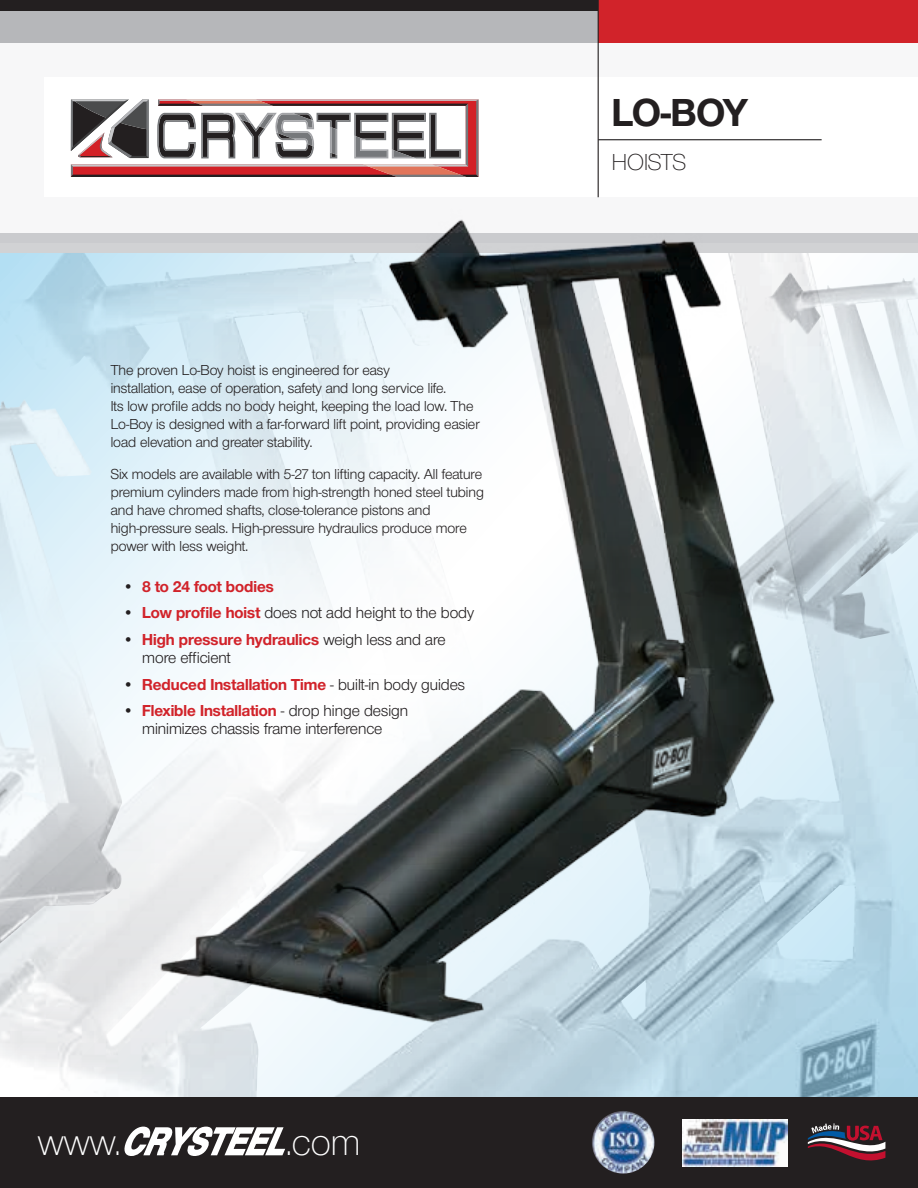
<style>
.page{position:relative;width:918px;height:1188px;background:#fff}
.page>*{position:absolute;margin:0;border:0;box-sizing:border-box;transform-origin:0 0}
.t1{font:700 40.5px "Nimbus San Nov D";color:#231f20}
.t2{font:39px "Nimbus San Nov D Ligh";color:#fff}
.t3{font:24px "Nimbus San Nov D Ligh";color:#231f20}
.t4{font:16.5px/18px "Nimbus San Nov D";color:#231f20}
.t5{font:700 16.5px "Nimbus San Nov D";color:#d1232a}
.t6{font:15px/18px "Nimbus San Nov D";color:#231f20}
.s1{color:#231f20}
.s2{font-weight:700}
.s3{font-weight:700;color:#d1232a}
.s4{font-weight:400;color:#231f20}
</style>
<div class="page">
<svg style="left:0;top:253px;width:151px;height:844px"></svg>
<div style="left:0;top:0;width:918px;height:243px;background:#f7f7f8"></div>
<div style="left:45px;top:77px;width:873px;height:120px;background:#fff"></div>
<div style="left:0;top:0;width:598px;height:42px;background:#bcbdc0"></div>
<div style="left:0;top:0;width:598px;height:10px;background:#231f20"></div>
<hr style="left:598px;top:139px;width:224px;height:1px;background:#231f20">
<div style="left:599px;top:0;width:319px;height:42px;background:#d1232a"></div>
<svg style="left:71px;top:99px;width:407px;height:78px"></svg>
<hr style="left:598px;top:0;width:1px;height:197px;background:#231f20">
<div style="left:0;top:1097px;width:918px;height:91px;background:#231f20"></div>
<svg style="left:808px;top:1123px;width:77px;height:38px"></svg>
<img style="left:592px;top:1111px;width:63px;height:63px;border-radius:31px">
<img style="left:683px;top:1119px;width:104px;height:48px">
<svg style="left:124px;top:1126px;width:161px;height:30px"></svg>
<div style="left:0;top:233px;width:918px;height:20px;background:#d1d2d4"></div>
<img style="left:151px;top:187px;width:767px;height:910px">
<img style="left:0;top:399px;width:123px;height:545px">
<p class="t6" style="left:111px;top:361px;width:370px">The proven Lo-Boy hoist is engineered for easy<br>installation, ease of operation, safety and long service life.<br>Its low profile adds no body height, keeping the load low. The Lo-Boy is designed with a far-forward lift point, providing easier load elevation and greater stability.</p>
<p class="t6" style="left:111px;top:464px;width:375px">Six models are available with 5-27 ton lifting capacity. All feature premium cylinders made from high-strength honed steel tubing and have chromed shafts, close-tolerance pistons and high-pressure seals. High-pressure hydraulics produce more power with less weight.</p>
<p class="t5" style="left:123px;top:577px;width:153px"><span class="s1">•</span> 8 to 24 foot bodies</p>
<p class="t4" style="left:123px;top:604px;width:353px"><span class="s2">•</span> <span class="s3">Low profile hoist</span> does not add height to the body</p>
<p class="t4" style="left:142px;top:630px;width:305px;text-indent:-19px"><span class="s2">•</span> <span class="s3">High pressure hydraulics</span> weigh less and are more efficient</p>
<p class="t5" style="left:123px;top:675px;width:344px"><span class="s1">•</span> Reduced Installation Time <span class="s4">- built-in body guides</span></p>
<p class="t4" style="left:123px;top:702px;width:287px;text-align:center"><span class="s2">•</span> <span class="s3">Flexible Installation</span> - drop hinge design minimizes chassis frame interference</p>
<h1 class="t1" style="left:612px;top:89px;width:137px">LO-BOY</h1>
<h3 class="t3" style="left:612px;top:149px;width:76px">HOISTS</h3>
<h2 class="t2" style="left:38px;top:1120px;width:84px">www.</h2>
<h2 class="t2" style="left:286px;top:1120px;width:75px">.com</h2>
</div>
